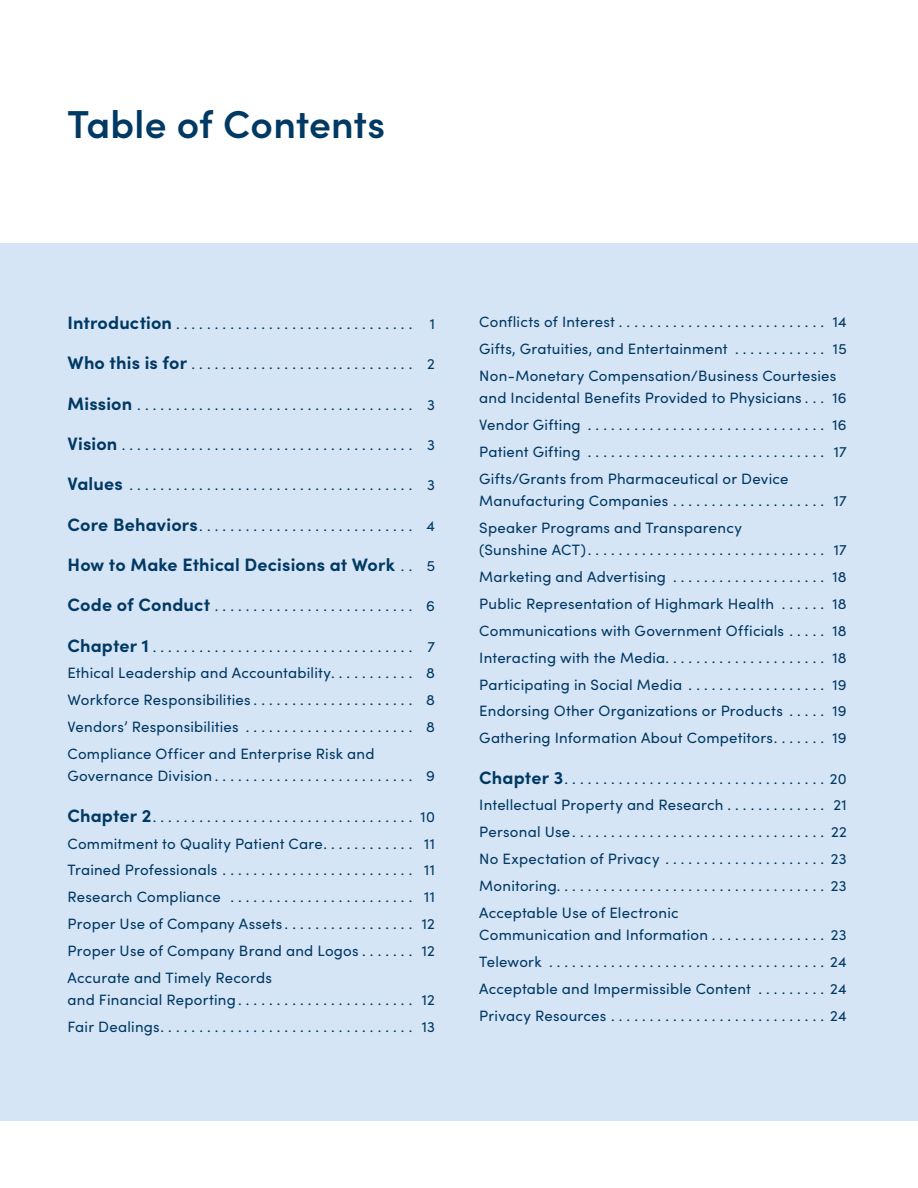
<style>
.page{position:relative;width:918px;height:1188px;background:#fff}
.page>*{position:absolute;margin:0;border:0;box-sizing:border-box;transform-origin:0 0}
.t1{font:600 39px "Sofia Pro";letter-spacing:.005em;color:#003963}
.t2{font:700 18px "Sofia Pro";letter-spacing:.005em;color:#003963}
.t3{font:15px/26.8px "Sofia Pro";letter-spacing:.015em;color:#003963;text-align:justify}
.s1{font-weight:700;font-size:18px}
.s2{font-weight:400;font-size:15px}
</style>
<div class="page">
<div style="left:0;top:243px;width:918px;height:877px;background:#d6e5f6"></div>
<h1 class="t1" style="left:68px;top:95px;width:319px">Table of Contents</h1>
<p class="t3" style="left:68px;top:310px;width:369px"><span class="s1">Introduction</span> . . . . . . . . . . . . . . . . . . . . . . . . . . . . . . . 1</p>
<p class="t3" style="left:68px;top:350px;width:369px"><span class="s1">Who this is for</span> . . . . . . . . . . . . . . . . . . . . . . . . . . . . . 2</p>
<p class="t3" style="left:68px;top:390px;width:369px"><span class="s1">Mission</span> . . . . . . . . . . . . . . . . . . . . . . . . . . . . . . . . . . . . 3</p>
<p class="t3" style="left:68px;top:431px;width:369px"><span class="s1">Vision</span> . . . . . . . . . . . . . . . . . . . . . . . . . . . . . . . . . . . . . . 3</p>
<p class="t3" style="left:68px;top:471px;width:369px"><span class="s1">Values</span> . . . . . . . . . . . . . . . . . . . . . . . . . . . . . . . . . . . . . 3</p>
<p class="t3" style="left:68px;top:511px;width:369px"><span class="s1">Core Behaviors</span> . . . . . . . . . . . . . . . . . . . . . . . . . . . . 4</p>
<p class="t2" style="left:68px;top:551px;width:369px">How to Make Ethical Decisions at Work <span class="s2">. . 5</span></p>
<p class="t3" style="left:68px;top:592px;width:369px"><span class="s1">Code of Conduct</span> . . . . . . . . . . . . . . . . . . . . . . . . . . 6</p>
<p class="t3" style="left:68px;top:632px;width:369px"><span class="s1">Chapter 1</span> . . . . . . . . . . . . . . . . . . . . . . . . . . . . . . . . . . 7<br>Ethical Leadership and Accountability. . . . . . . . . . . 8<br>Workforce Responsibilities . . . . . . . . . . . . . . . . . . . . . 8<br>Vendors’ Responsibilities . . . . . . . . . . . . . . . . . . . . . . 8<br>Compliance Officer and Enterprise Risk and</p>
<p class="t3" style="left:68px;top:762px;width:369px">Governance Division . . . . . . . . . . . . . . . . . . . . . . . . . . 9</p>
<p class="t3" style="left:68px;top:802px;width:369px"><span class="s1">Chapter 2</span> . . . . . . . . . . . . . . . . . . . . . . . . . . . . . . . . . . 10<br>Commitment to Quality Patient Care . . . . . . . . . . . . 11<br>Trained Professionals . . . . . . . . . . . . . . . . . . . . . . . . . 11<br>Research Compliance . . . . . . . . . . . . . . . . . . . . . . . . 11<br>Proper Use of Company Assets . . . . . . . . . . . . . . . . . 12<br>Proper Use of Company Brand and Logos . . . . . . . 12<br>Accurate and Timely Records</p>
<p class="t3" style="left:68px;top:986px;width:369px">and Financial Reporting . . . . . . . . . . . . . . . . . . . . . . . 12<br>Fair Dealings . . . . . . . . . . . . . . . . . . . . . . . . . . . . . . . . . 13</p>
<p class="t3" style="left:479px;top:308px;width:369px">Conflicts of Interest . . . . . . . . . . . . . . . . . . . . . . . . . . . 14<br>Gifts, Gratuities, and Entertainment . . . . . . . . . . . . 15<br>Non-Monetary Compensation/Business Courtesies</p>
<p class="t3" style="left:479px;top:384px;width:369px">and Incidental Benefits Provided to Physicians . . . 16<br>Vendor Gifting . . . . . . . . . . . . . . . . . . . . . . . . . . . . . . . 16<br>Patient Gifting . . . . . . . . . . . . . . . . . . . . . . . . . . . . . . . 17<br>Gifts/Grants from Pharmaceutical or Device</p>
<p class="t3" style="left:479px;top:487px;width:369px">Manufacturing Companies . . . . . . . . . . . . . . . . . . . . 17<br>Speaker Programs and Transparency</p>
<p class="t3" style="left:479px;top:536px;width:369px">(Sunshine ACT) . . . . . . . . . . . . . . . . . . . . . . . . . . . . . . . 17<br>Marketing and Advertising . . . . . . . . . . . . . . . . . . . . 18<br>Public Representation of Highmark Health . . . . . . 18<br>Communications with Government Officials . . . . . 18<br>Interacting with the Media. . . . . . . . . . . . . . . . . . . . . 18<br>Participating in Social Media . . . . . . . . . . . . . . . . . . 19<br>Endorsing Other Organizations or Products . . . . . 19<br>Gathering Information About Competitors . . . . . . . 19</p>
<p class="t3" style="left:479px;top:764px;width:369px"><span class="s1">Chapter 3</span> . . . . . . . . . . . . . . . . . . . . . . . . . . . . . . . . . . 20<br>Intellectual Property and Research . . . . . . . . . . . . . 21<br>Personal Use . . . . . . . . . . . . . . . . . . . . . . . . . . . . . . . . . 22<br>No Expectation of Privacy . . . . . . . . . . . . . . . . . . . . . 23<br>Monitoring................................... 23<br>Acceptable Use of Electronic</p>
<p class="t3" style="left:479px;top:921px;width:369px">Communication and Information . . . . . . . . . . . . . . . 23<br>Telework . . . . . . . . . . . . . . . . . . . . . . . . . . . . . . . . . . . . 24<br>Acceptable and Impermissible Content . . . . . . . . . 24<br>Privacy Resources . . . . . . . . . . . . . . . . . . . . . . . . . . . . 24</p>
</div>
